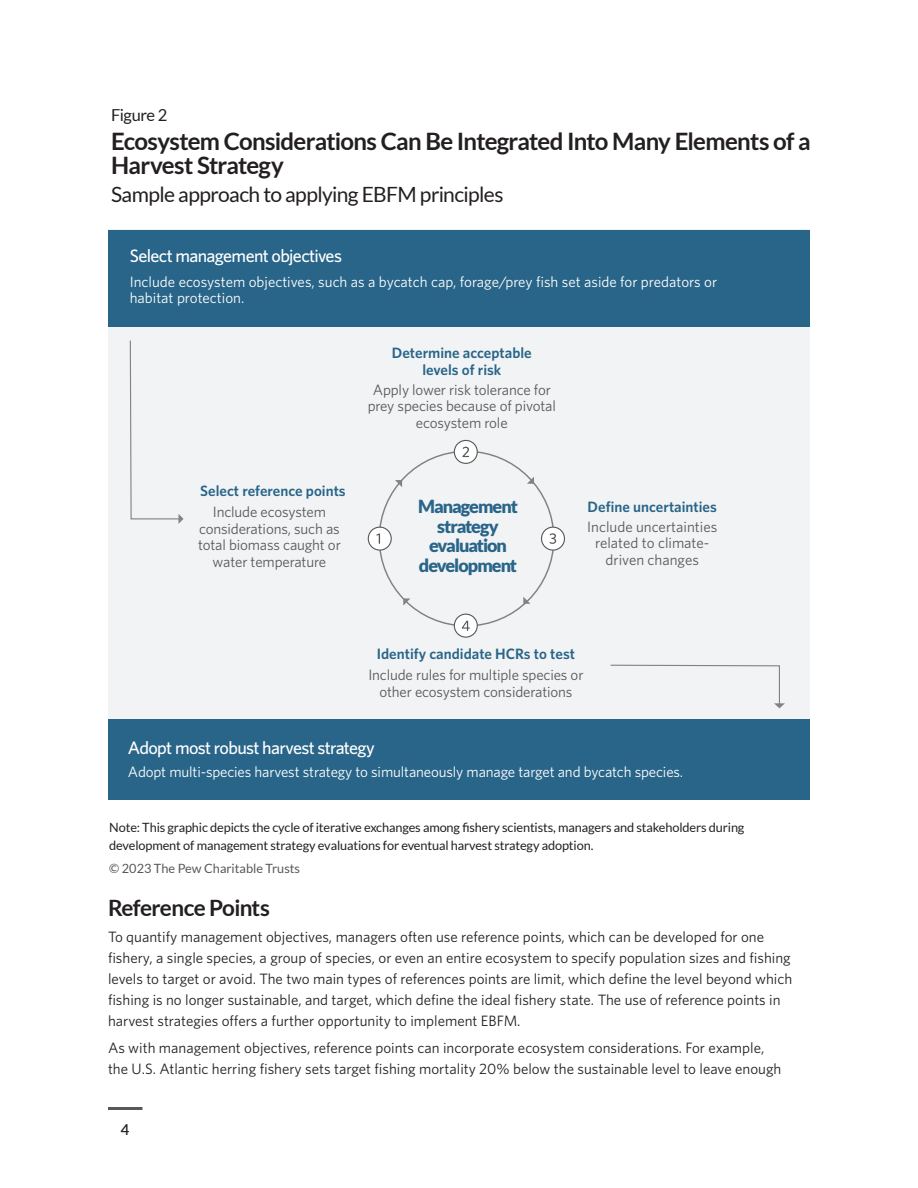
<style>
.page{position:relative;width:918px;height:1188px;background:#fff}
.page>*{position:absolute;margin:0;border:0;box-sizing:border-box;transform-origin:0 0}
.HED{font:700 24px/24px "Lato";letter-spacing:-.03em;color:#231f20}
.t1{font:700 22.5px "Lato";letter-spacing:-.03em;color:#231f20}
.DEK{font:21px "Lato";letter-spacing:-.03em;color:#231f20}
.t2{font:500 18px "Whitney";letter-spacing:-.035em;color:#fff}
.t3{font:900 18px/19.5px "Lato";letter-spacing:-.055em;color:#286589;text-align:center}
.Figure{font:16.5px "Lato";letter-spacing:-.03em;color:#231f20}
.Body{font:15px/21px "Whitney";color:#231f20}
.Body-2{font:15px/16.5px "Whitney";letter-spacing:-.01em;color:#57585a;text-align:center}
.Body-3{font:15px/16.5px "Whitney";letter-spacing:-.01em;color:#fff}
.Body-4{font:600 15px/16.5px "Whitney";color:#286589;text-align:center}
.t4{font:600 15px "Lato";color:#231f20}
.Note_text{font:12.75px/17.2px "Lato";letter-spacing:-.01em;color:#231f20}
.Source{font:12.75px "Lato";color:#57585a}
</style>
<div class="page">
<hr style="left:108px;top:1107px;width:34px;height:3px;background:#57585a">
<div style="left:108px;top:230px;width:702px;height:570px;background:#f2f3f4"></div>
<div style="left:108px;top:230px;width:702px;height:96px;background:#286589"></div>
<div style="left:108px;top:719px;width:702px;height:81px;background:#286589"></div>
<svg style="left:395px;top:480px;width:7px;height:7px"></svg>
<svg style="left:527px;top:477px;width:7px;height:7px"></svg>
<svg style="left:523px;top:597px;width:7px;height:7px"></svg>
<svg style="left:403px;top:598px;width:7px;height:8px"></svg>
<div style="left:368px;top:527px;width:23px;height:23px;background:#fff;border-radius:50%"></div>
<div style="left:368px;top:527px;width:24px;height:24px;border:1px solid #57585a;border-radius:50%"></div>
<div style="left:454px;top:440px;width:23px;height:23px;background:#fff;border-radius:50%"></div>
<div style="left:454px;top:440px;width:24px;height:24px;border:1px solid #57585a;border-radius:50%"></div>
<div style="left:542px;top:527px;width:22px;height:23px;background:#fff;border-radius:50%"></div>
<div style="left:541px;top:527px;width:24px;height:24px;border:1px solid #57585a;border-radius:50%"></div>
<div style="left:454px;top:614px;width:23px;height:23px;background:#fff;border-radius:50%"></div>
<div style="left:454px;top:614px;width:24px;height:24px;border:1px solid #57585a;border-radius:50%"></div>
<svg style="left:376px;top:534px;width:4px;height:10px"></svg>
<svg style="left:463px;top:447px;width:6px;height:10px"></svg>
<svg style="left:550px;top:533px;width:6px;height:11px"></svg>
<svg style="left:462px;top:621px;width:8px;height:10px"></svg>
<svg style="left:610px;top:664px;width:175px;height:44px"></svg>
<svg style="left:129px;top:340px;width:55px;height:184px"></svg>
<p class="Figure" style="left:111px;top:106px;width:58px">Figure 2</p>
<p class="HED" style="left:111px;top:129px;width:701px">Ecosystem Considerations Can Be Integrated Into Many Elements of a<br>Harvest Strategy</p>
<p class="DEK" style="left:111px;top:183px;width:394px">Sample approach to applying EBFM principles</p>
<h1 class="t2" style="left:130px;top:244px;width:214px">Select management objectives</h1>
<p class="Body-3" style="left:130px;top:273px;width:589px">Include ecosystem objectives, such as a bycatch cap, forage/prey fish set aside for predators or habitat protection.</p>
<p class="Body-4" style="left:392px;top:345px;width:141px">Determine acceptable levels of risk</p>
<p class="Body-4" style="left:200px;top:483px;width:147px">Select reference points</p>
<p class="Body-2" style="left:198px;top:504px;width:144px">Include ecosystem considerations, such as total biomass caught or water temperature</p>
<p class="Body-2" style="left:368px;top:381px;width:190px">Apply lower risk tolerance for prey species because of pivotal ecosystem role</p>
<h1 class="t3" style="left:418px;top:497px;width:101px">Management strategy evaluation development</h1>
<p class="Body-4" style="left:588px;top:498px;width:131px">Define uncertainties</p>
<p class="Body-2" style="left:587px;top:518px;width:132px">Include uncertainties related to climate&shy;driven changes</p>
<p class="Body-4" style="left:377px;top:645px;width:200px">Identify candidate HCRs to test</p>
<p class="Body-2" style="left:368px;top:666px;width:217px">Include rules for multiple species or other ecosystem considerations</p>
<h1 class="t2" style="left:128px;top:736px;width:249px">Adopt most robust harvest strategy</h1>
<p class="Body-3" style="left:128px;top:763px;width:557px">Adopt multi-species harvest strategy to simultaneously manage target and bycatch species.</p>
<p class="Note_text" style="left:109px;top:819px;width:637px">Note: This graphic depicts the cycle of iterative exchanges among fishery scientists, managers and stakeholders during development of management strategy evaluations for eventual harvest strategy adoption.</p>
<p class="Source" style="left:109px;top:861px;width:192px">© 2023 The Pew Charitable Trusts</p>
<h2 class="t1" style="left:108px;top:895px;width:163px">Reference Points</h2>
<h2 class="Body" style="left:108px;top:926px;width:686px">To quantify management objectives, managers often use reference points, which can be developed for one fishery, a single species, a group of species, or even an entire ecosystem to specify population sizes and fishing levels to target or avoid. The two main types of references points are limit, which define the level beyond which fishing is no longer sustainable, and target, which define the ideal fishery state. The use of reference points in harvest strategies offers a further opportunity to implement EBFM.</h2>
<p class="Body" style="left:108px;top:1037px;width:675px">As with management objectives, reference points can incorporate ecosystem considerations. For example, the U.S. Atlantic herring fishery sets target fishing mortality 20% below the sustainable level to leave enough</p>
<p class="t4" style="left:121px;top:1119px;width:10px">4</p>
</div>
